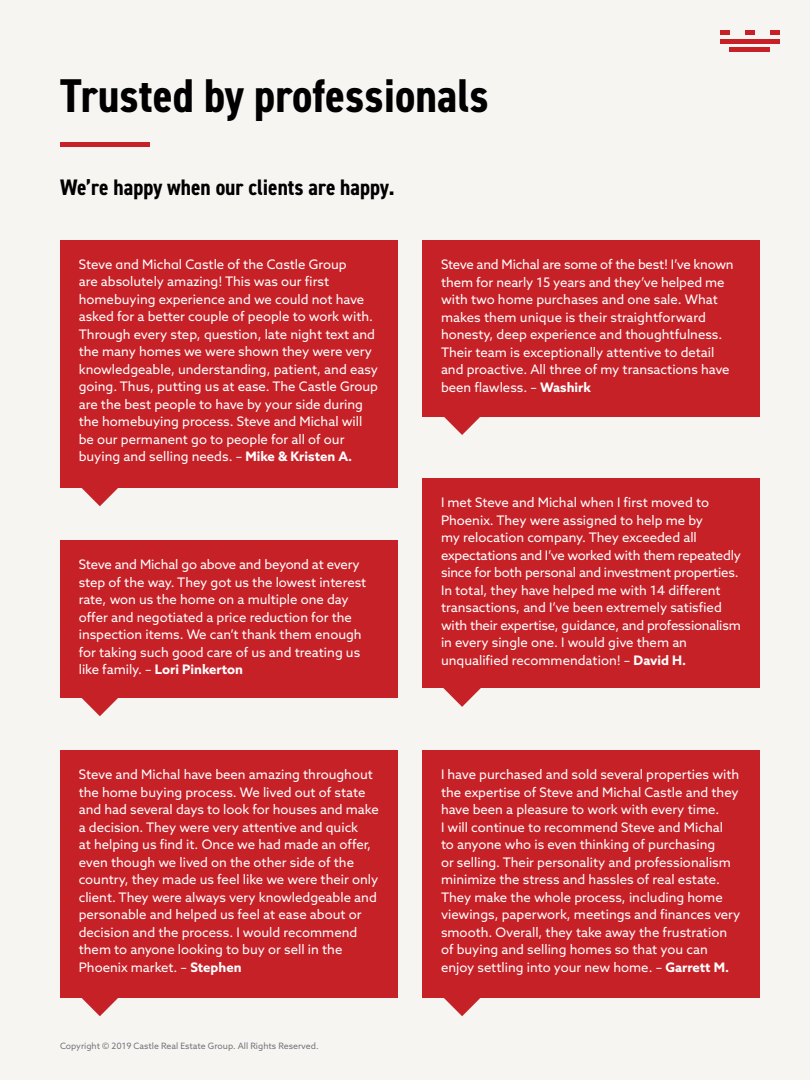
<style>
.page{position:relative;width:810px;height:1080px;background:#f7f5f2}
.page>*{position:absolute;margin:0;border:0;box-sizing:border-box;transform-origin:0 0}
.t1{font:700 condensed 47.5px "DIN2014";color:#000}
.t2{font:700 condensed 22.5px "DIN2014";color:#000}
.t3{font:13.12px/17.5px "Azo Sans";color:#fff}
.t4{font:8.75px "Azo Sans";color:#78757b}
.s1{font-weight:700}
</style>
<div class="page">
<div style="left:60px;top:750px;width:338px;height:248px;background:#c72128"></div>
<svg style="left:82px;top:998px;width:36px;height:18px"></svg>
<div style="left:60px;top:240px;width:338px;height:248px;background:#c72128"></div>
<svg style="left:82px;top:488px;width:36px;height:18px"></svg>
<div style="left:422px;top:240px;width:338px;height:176px;background:#c72128"></div>
<svg style="left:432px;top:416px;width:60px;height:19px"></svg>
<div style="left:422px;top:750px;width:338px;height:248px;background:#c72128"></div>
<svg style="left:444px;top:998px;width:36px;height:18px"></svg>
<div style="left:422px;top:478px;width:338px;height:210px;background:#c72128"></div>
<svg style="left:443px;top:688px;width:38px;height:19px"></svg>
<div style="left:60px;top:540px;width:338px;height:158px;background:#c72128"></div>
<svg style="left:82px;top:698px;width:36px;height:18px"></svg>
<div style="left:720px;top:39px;width:60px;height:5px;background:#c72128"></div>
<div style="left:730px;top:47px;width:40px;height:5px;background:#c72128"></div>
<div style="left:745px;top:30px;width:10px;height:5px;background:#c72128"></div>
<div style="left:770px;top:30px;width:10px;height:5px;background:#c72128"></div>
<div style="left:720px;top:30px;width:10px;height:5px;background:#c72128"></div>
<div style="left:60px;top:142px;width:90px;height:6px;background:#c72128"></div>
<h1 class="t1" style="left:60px;top:64px;width:430px">Trusted by professionals</h1>
<h2 class="t2" style="left:60px;top:172px;width:336px">We’re happy when our clients are happy.</h2>
<p class="t3" style="left:79px;top:255px;width:301px">Steve and Michal Castle of the Castle Group<br>are absolutely amazing! This was our first homebuying experience and we could not have asked for a better couple of people to work with.<br>Through every step, question, late night text and the many homes we were shown they were very knowledgeable, understanding, patient, and easy going. Thus, putting us at ease. The Castle Group are the best people to have by your side during the homebuying process. Steve and Michal will be our permanent go to people for all of our buying and selling needs. – <span class="s1">Mike &amp; Kristen A.</span></p>
<p class="t3" style="left:441px;top:256px;width:294px">Steve and Michal are some of the best! I’ve known them for nearly 15 years and they’ve helped me with two home purchases and one sale. What makes them unique is their straightforward honesty, deep experience and thoughtfulness.<br>Their team is exceptionally attentive to detail and proactive. All three of my transactions have been flawless. – <span class="s1">Washirk</span></p>
<p class="t3" style="left:79px;top:556px;width:289px">Steve and Michal go above and beyond at every step of the way. They got us the lowest interest rate, won us the home on a multiple one day offer and negotiated a price reduction for the inspection items. We can’t thank them enough for taking such good care of us and treating us like family. – <span class="s1">Lori Pinkerton</span></p>
<p class="t3" style="left:79px;top:766px;width:301px">Steve and Michal have been amazing throughout the home buying process. We lived out of state and had several days to look for houses and make a decision. They were very attentive and quick<br>at helping us find it. Once we had made an offer, even though we lived on the other side of the country, they made us feel like we were their only client. They were always very knowledgeable and personable and helped us feel at ease about or decision and the process. I would recommend them to anyone looking to buy or sell in the Phoenix market. – <span class="s1">Stephen</span></p>
<p class="t4" style="left:60px;top:1041px;width:260px">Copyright © 2019 Castle Real Estate Group. All Rights Reserved.</p>
<p class="t3" style="left:441px;top:494px;width:301px">I met Steve and Michal when I first moved to Phoenix. They were assigned to help me by<br>my relocation company. They exceeded all expectations and I’ve worked with them repeatedly since for both personal and investment properties.<br>In total, they have helped me with 14 different transactions, and I’ve been extremely satisfied with their expertise, guidance, and professionalism in every single one. I would give them an unqualified recommendation! – <span class="s1">David H.</span></p>
<p class="t3" style="left:441px;top:766px;width:301px">I have purchased and sold several properties with the expertise of Steve and Michal Castle and they have been a pleasure to work with every time.<br>I will continue to recommend Steve and Michal<br>to anyone who is even thinking of purchasing<br>or selling. Their personality and professionalism minimize the stress and hassles of real estate.<br>They make the whole process, including home viewings, paperwork, meetings and finances very smooth. Overall, they take away the frustration of buying and selling homes so that you can enjoy settling into your new home. – <span class="s1">Garrett M.</span></p>
</div>
